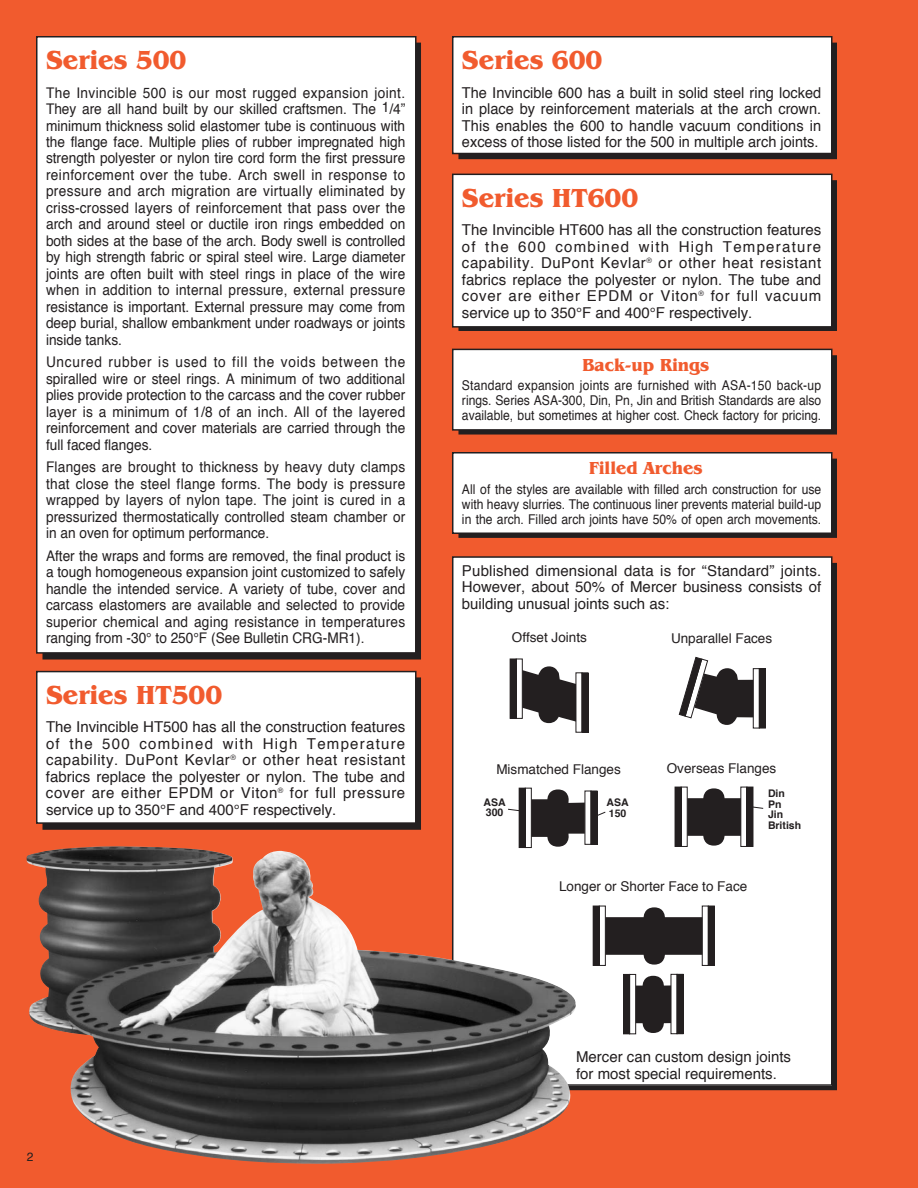
<style>
.page{position:relative;width:918px;height:1188px;background:#f15b2e}
.page>*{position:absolute;margin:0;border:0;box-sizing:border-box;transform-origin:0 0}
.t1{font:700 27px "Benguiat IT Cby BT";color:#f15b2e;scale:.95 1}
.t2{font:700 18px "Benguiat IT Cby BT";color:#f15b2e;scale:.95 1}
.t3{font:15px/16.5px "Helvetica";color:#231f20;text-align:justify}
.t4{font:14.7px/16.5px "Helvetica";color:#231f20;text-align:justify;scale:.93 1}
.t5{font:13.5px/15px "Helvetica";color:#231f20;text-align:justify;scale:.9 1}
.t6{font:13.5px "Helvetica";color:#231f20}
.t7{font:12px "Helvetica";color:#231f20}
.t8{font:700 10.5px/10.5px "Helvetica";color:#231f20}
</style>
<div class="page">
<div style="left:42px;top:43px;width:379px;height:617px;border:8px solid #231f20"></div>
<div style="left:37px;top:37px;width:379px;height:616px;background:#fff"></div>
<div style="left:36px;top:36px;width:381px;height:618px;border:2px solid #231f20"></div>
<div style="left:42px;top:677px;width:379px;height:153px;border:8px solid #231f20"></div>
<div style="left:37px;top:672px;width:379px;height:151px;background:#fff"></div>
<div style="left:36px;top:671px;width:381px;height:153px;border:2px solid #231f20"></div>
<div style="left:458px;top:43px;width:379px;height:116px;border:8px solid #231f20"></div>
<div style="left:453px;top:37px;width:379px;height:117px;background:#fff"></div>
<div style="left:452px;top:36px;width:380px;height:118px;border:2px solid #231f20"></div>
<div style="left:458px;top:180px;width:379px;height:151px;border:8px solid #231f20"></div>
<div style="left:453px;top:174px;width:379px;height:153px;background:#fff"></div>
<div style="left:452px;top:174px;width:380px;height:154px;border:2px solid #231f20"></div>
<div style="left:458px;top:355px;width:379px;height:80px;border:8px solid #231f20"></div>
<div style="left:453px;top:349px;width:379px;height:81px;background:#fff"></div>
<div style="left:452px;top:349px;width:380px;height:82px;border:2px solid #231f20"></div>
<div style="left:458px;top:459px;width:379px;height:79px;border:8px solid #231f20"></div>
<div style="left:453px;top:453px;width:379px;height:80px;background:#fff"></div>
<div style="left:452px;top:452px;width:380px;height:82px;border:2px solid #231f20"></div>
<div style="left:453px;top:557px;width:379px;height:528px;background:#fff"></div>
<div style="left:452px;top:556px;width:380px;height:530px;border:2px solid #231f20"></div>
<div style="left:519px;top:788px;width:6px;height:60px;background:#231f20"></div>
<div style="left:519px;top:788px;width:7px;height:60px;border:1px solid #231f20"></div>
<div style="left:585px;top:791px;width:6px;height:54px;border:1px solid #231f20"></div>
<div style="left:591px;top:791px;width:6px;height:53px;background:#231f20"></div>
<svg style="left:531px;top:789px;width:54px;height:57px"></svg>
<div style="left:681px;top:787px;width:7px;height:60px;border:1px solid #231f20"></div>
<div style="left:675px;top:787px;width:6px;height:59px;background:#231f20"></div>
<div style="left:740px;top:787px;width:7px;height:60px;border:1px solid #231f20"></div>
<div style="left:747px;top:787px;width:6px;height:59px;background:#231f20"></div>
<div style="left:703px;top:788px;width:22px;height:58px;background:#231f20;border-radius:10px"></div>
<div style="left:510px;top:659px;width:6px;height:59px;background:#231f20"></div>
<div style="left:510px;top:659px;width:7px;height:60px;border:1px solid #231f20"></div>
<div style="left:576px;top:672px;width:6px;height:61px;border:1px solid #231f20"></div>
<div style="left:582px;top:673px;width:6px;height:59px;background:#231f20"></div>
<svg style="left:522px;top:666px;width:54px;height:57px"></svg>
<div style="left:753px;top:668px;width:7px;height:60px;border:1px solid #231f20"></div>
<div style="left:759px;top:669px;width:6px;height:59px;background:#231f20"></div>
<div style="left:759px;top:668px;width:7px;height:60px;border:1px solid #231f20"></div>
<svg style="left:678px;top:657px;width:75px;height:68px"></svg>
<div style="left:599px;top:906px;width:7px;height:60px;border:1px solid #231f20"></div>
<div style="left:593px;top:906px;width:6px;height:59px;background:#231f20"></div>
<div style="left:593px;top:906px;width:7px;height:60px;border:1px solid #231f20"></div>
<div style="left:702px;top:906px;width:7px;height:60px;border:1px solid #231f20"></div>
<div style="left:708px;top:906px;width:6px;height:59px;background:#231f20"></div>
<div style="left:708px;top:906px;width:7px;height:60px;border:1px solid #231f20"></div>
<div style="left:644px;top:907px;width:21px;height:58px;background:#231f20;border-radius:10px"></div>
<div style="left:629px;top:974px;width:7px;height:60px;border:1px solid #231f20"></div>
<div style="left:624px;top:974px;width:6px;height:60px;background:#231f20"></div>
<div style="left:623px;top:974px;width:7px;height:60px;border:1px solid #231f20"></div>
<div style="left:677px;top:974px;width:6px;height:60px;background:#231f20"></div>
<div style="left:643px;top:976px;width:21px;height:57px;background:#231f20;border-radius:10px"></div>
<svg style="left:508px;top:808px;width:17px;height:4px"></svg>
<svg style="left:597px;top:811px;width:9px;height:7px"></svg>
<svg style="left:753px;top:806px;width:11px;height:3px"></svg>
<img style="left:26px;top:846px;width:552px;height:318px">
<h1 class="t1" style="left:46px;top:50px;width:149px">Series 500</h1>
<p class="t4" style="left:46px;top:85px;width:388px">The Invincible 500 is our most rugged expansion joint.<br>They are all hand built by our skilled craftsmen. The 1/4” minimum thickness solid elastomer tube is continuous with the flange face. Multiple plies of rubber impregnated high strength polyester or nylon tire cord form the first pressure reinforcement over the tube. Arch swell in response to pressure and arch migration are virtually eliminated by criss-crossed layers of reinforcement that pass over the arch and around steel or ductile iron rings embedded on both sides at the base of the arch. Body swell is controlled by high strength fabric or spiral steel wire. Large diameter joints are often built with steel rings in place of the wire when in addition to internal pressure, external pressure resistance is important. External pressure may come from deep burial, shallow embankment under roadways or joints inside tanks.</p>
<p class="t4" style="left:46px;top:355px;width:388px">Uncured rubber is used to fill the voids between the spiralled wire or steel rings. A minimum of two additional plies provide protection to the carcass and the cover rubber layer is a minimum of 1/8 of an inch. All of the layered reinforcement and cover materials are carried through the full faced flanges.</p>
<p class="t4" style="left:46px;top:460px;width:388px">Flanges are brought to thickness by heavy duty clamps that close the steel flange forms. The body is pressure wrapped by layers of nylon tape. The joint is cured in a pressurized thermostatically controlled steam chamber or in an oven for optimum performance.</p>
<p class="t4" style="left:46px;top:549px;width:388px">After the wraps and forms are removed, the final product is a tough homogeneous expansion joint customized to safely handle the intended service. A variety of tube, cover and carcass elastomers are available and selected to provide superior chemical and aging resistance in temperatures ranging from -30° to 250°F (See Bulletin CRG-MR1).</p>
<h1 class="t1" style="left:46px;top:685px;width:187px">Series HT500</h1>
<p class="t3" style="left:46px;top:720px;width:361px">The Invincible HT500 has all the construction features of the 500 combined with High Temperature capability. DuPont Kevlar<sup>®</sup> or other heat resistant fabrics replace the polyester or nylon. The tube and cover are either EPDM or Viton<sup>®</sup> for full pressure service up to 350°F and 400°F respectively.</p>
<h1 class="t1" style="left:462px;top:50px;width:149px">Series 600</h1>
<p class="t3" style="left:462px;top:85px;width:361px">The Invincible 600 has a built in solid steel ring locked in place by reinforcement materials at the arch crown.<br>This enables the 600 to handle vacuum conditions in excess of those listed for the 500 in multiple arch joints.</p>
<h1 class="t1" style="left:462px;top:188px;width:187px">Series HT600</h1>
<p class="t3" style="left:462px;top:223px;width:361px">The Invincible HT600 has all the construction features of the 600 combined with High Temperature capability. DuPont Kevlar<sup>®</sup> or other heat resistant fabrics replace the polyester or nylon. The tube and cover are either EPDM or Viton<sup>®</sup> for full vacuum service up to 350°F and 400°F respectively.</p>
<p class="t2" style="left:582px;top:358px;width:135px">Back-up Rings</p>
<p class="t5" style="left:462px;top:379px;width:401px">Standard expansion joints are furnished with ASA-150 back-up rings. Series ASA-300, Din, Pn, Jin and British Standards are also available, but sometimes at higher cost. Check factory for pricing.</p>
<p class="t2" style="left:589px;top:461px;width:121px">Filled Arches</p>
<p class="t5" style="left:462px;top:482px;width:401px">All of the styles are available with filled arch construction for use with heavy slurries. The continuous liner prevents material build-up in the arch. Filled arch joints have 50% of open arch movements.</p>
<p class="t3" style="left:462px;top:563px;width:361px">Published dimensional data is for “Standard” joints.<br>However, about 50% of Mercer business consists of building unusual joints such as:</p>
<p class="t6" style="left:512px;top:631px;width:77px">Offset Joints</p>
<p class="t6" style="left:671px;top:632px;width:103px">Unparallel Faces</p>
<p class="t6" style="left:496px;top:764px;width:126px">Mismatched Flanges</p>
<p class="t6" style="left:667px;top:763px;width:111px">Overseas Flanges</p>
<p class="t8" style="left:484px;top:798px;width:24px">ASA<br>300</p>
<p class="t8" style="left:607px;top:798px;width:24px">ASA<br>150</p>
<p class="t6" style="left:559px;top:880px;width:190px">Longer or Shorter Face to Face</p>
<p class="t8" style="left:768px;top:789px;width:35px">Din<br>Pn<br>Jin<br>British</p>
<p class="t7" style="left:27px;top:1152px;width:8px">2</p>
<p class="t3" style="left:576px;top:1050px;width:216px">Mercer can custom design joints for most special requirements.</p>
</div>
